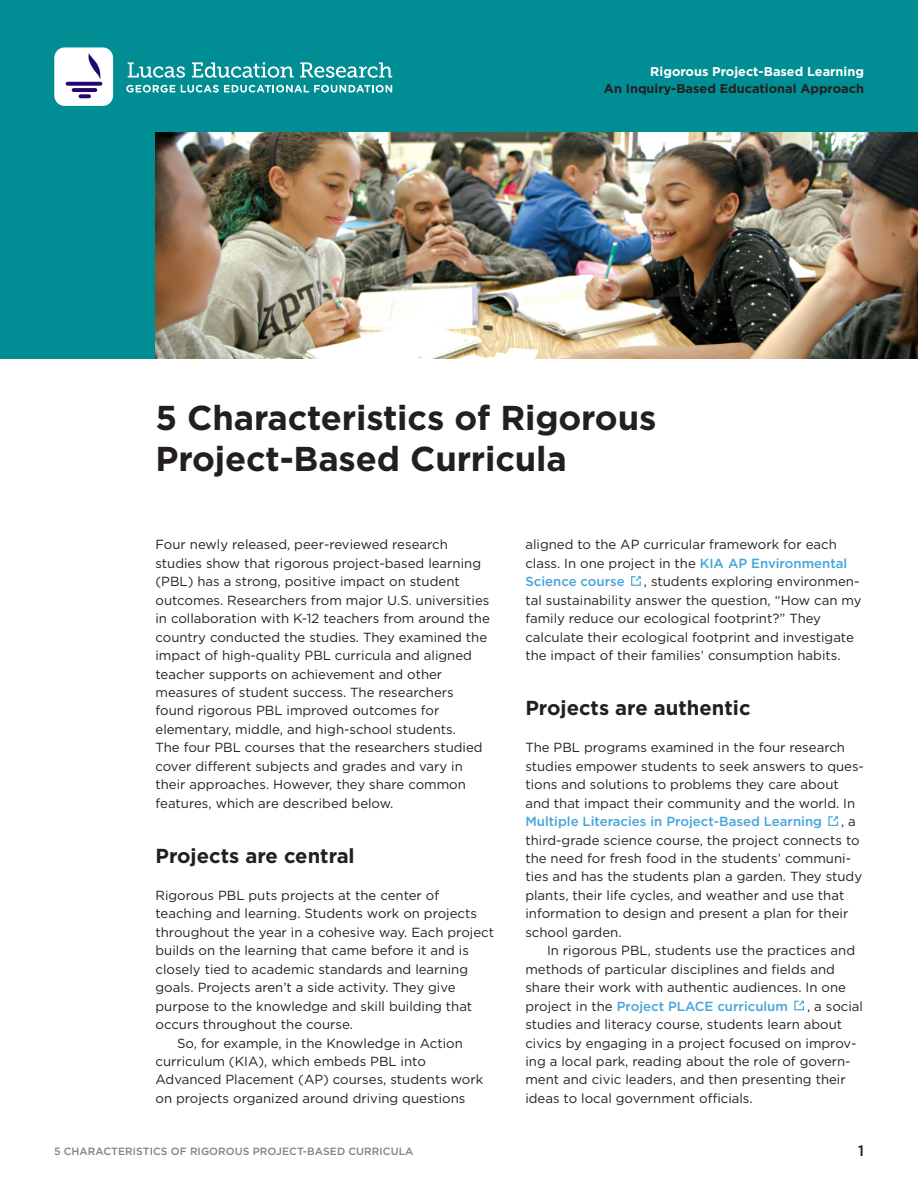
<style>
.page{position:relative;width:918px;height:1188px;background:#fff}
.page>*{position:absolute;margin:0;border:0;box-sizing:border-box;transform-origin:0 0}
.t1{font:700 34.5px/40.5px "Gotham";letter-spacing:-.005em;color:#231f20}
.sub_subhead{font:700 20.25px "Gotham";color:#231f20}
.t2{font:500 15px "Gotham";color:#231f20}
.body_no_indent__1{font:13.2px/18.5px "Gotham";color:#231f20}
.body_indent__2{font:13.2px/18.5px "Gotham";color:#231f20}
.sub_title{font:700 12.75px "Gotham";color:#231f20}
.sub_title-2{font:700 12.75px "Gotham";color:#fff}
.t3{font:500 10.5px "Gotham";letter-spacing:.005em;color:#808285}
.s1{font-weight:500;color:#45a5db}
</style>
<div class="page">
<div style="left:0;top:0;width:918px;height:359px;background:#008e94"></div>
<img style="left:156px;top:133px;width:762px;height:226px">
<svg style="left:631px;top:576px;width:10px;height:10px"></svg>
<svg style="left:828px;top:816px;width:10px;height:10px"></svg>
<svg style="left:794px;top:1000px;width:10px;height:11px"></svg>
<div style="left:54px;top:47px;width:59px;height:59px;background:#fff;border-radius:10px"></div>
<svg style="left:72px;top:88px;width:25px;height:4px"></svg>
<svg style="left:79px;top:94px;width:12px;height:4px"></svg>
<svg style="left:66px;top:82px;width:36px;height:4px"></svg>
<svg style="left:88px;top:53px;width:13px;height:27px"></svg>
<svg style="left:128px;top:62px;width:57px;height:16px"></svg>
<svg style="left:192px;top:62px;width:102px;height:16px"></svg>
<svg style="left:300px;top:62px;width:92px;height:16px"></svg>
<svg style="left:126px;top:85px;width:49px;height:8px"></svg>
<svg style="left:181px;top:85px;width:211px;height:8px"></svg>
<p class="sub_title-2" style="left:650px;top:63px;width:215px">Rigorous Project-Based Learning</p>
<p class="sub_title" style="left:604px;top:80px;width:262px">An Inquiry-Based Educational Approach</p>
<p class="t1" style="left:156px;top:398px;width:502px">5 Characteristics of Rigorous<br>Project-Based Curricula</p>
<p class="body_no_indent__1" style="left:156px;top:535px;width:336px">Four newly released, peer-reviewed research studies show that rigorous project-based learning (PBL) has a strong, positive impact on student outcomes. Researchers from major U.S. universities in collaboration with K-12 teachers from around the country conducted the studies. They examined the impact of high-quality PBL curricula and aligned teacher supports on achievement and other measures of student success. The researchers found rigorous PBL improved outcomes for elementary, middle, and high-school students.<br>The four PBL courses that the researchers studied cover different subjects and grades and vary in their approaches. However, they share common features, which are described below.</p>
<p class="sub_subhead" style="left:156px;top:842px;width:201px">Projects are central</p>
<p class="body_no_indent__1" style="left:156px;top:886px;width:340px">Rigorous PBL puts projects at the center of teaching and learning. Students work on projects throughout the year in a cohesive way. Each project builds on the learning that came before it and is closely tied to academic standards and learning goals. Projects aren’t a side activity. They give purpose to the knowledge and skill building that occurs throughout the course.</p>
<p class="body_indent__2" style="left:156px;top:1033px;width:329px;text-indent:22px">So, for example, in the Knowledge in Action curriculum (KIA), which embeds PBL into Advanced Placement (AP) courses, students work on projects organized around driving questions</p>
<p class="body_indent__2" style="left:525px;top:535px;width:323px">aligned to the AP curricular framework for each class. In one project in the <span class="s1">KIA AP Environmental<br>Science course</span></p>
<p class="body_indent__2" style="left:525px;top:572px;width:338px;text-indent:118px">, students exploring environmen&shy;tal sustainability answer the question, “How can my family reduce our ecological footprint?” They calculate their ecological footprint and investigate the impact of their families’ consumption habits.</p>
<p class="sub_subhead" style="left:525px;top:695px;width:227px">Projects are authentic</p>
<p class="body_no_indent__1" style="left:525px;top:738px;width:340px">The PBL programs examined in the four research studies empower students to seek answers to ques&shy;tions and solutions to problems they care about and that impact their community and the world. In <span class="s1">Multiple Literacies in Project-Based Learning</span></p>
<p class="body_no_indent__1" style="left:525px;top:812px;width:338px;text-indent:316px">, a third-grade science course, the project connects to the need for fresh food in the students’ communi&shy;ties and has the students plan a garden. They study plants, their life cycles, and weather and use that information to design and present a plan for their school garden.</p>
<p class="body_indent__2" style="left:525px;top:941px;width:331px;text-indent:22px">In rigorous PBL, students use the practices and methods of particular disciplines and fields and share their work with authentic audiences. In one project in the <span class="s1">Project PLACE curriculum</span></p>
<p class="body_indent__2" style="left:525px;top:996px;width:339px;text-indent:282px">, a social studies and literacy course, students learn about civics by engaging in a project focused on improv&shy;ing a local park, reading about the role of govern&shy;ment and civic leaders, and then presenting their ideas to local government officials.</p>
<p class="t3" style="left:54px;top:1145px;width:361px">5 CHARACTERISTICS OF RIGOROUS PROJECT-BASED CURRICULA</p>
<p class="t2" style="left:858px;top:1140px;width:7px">1</p>
</div>
